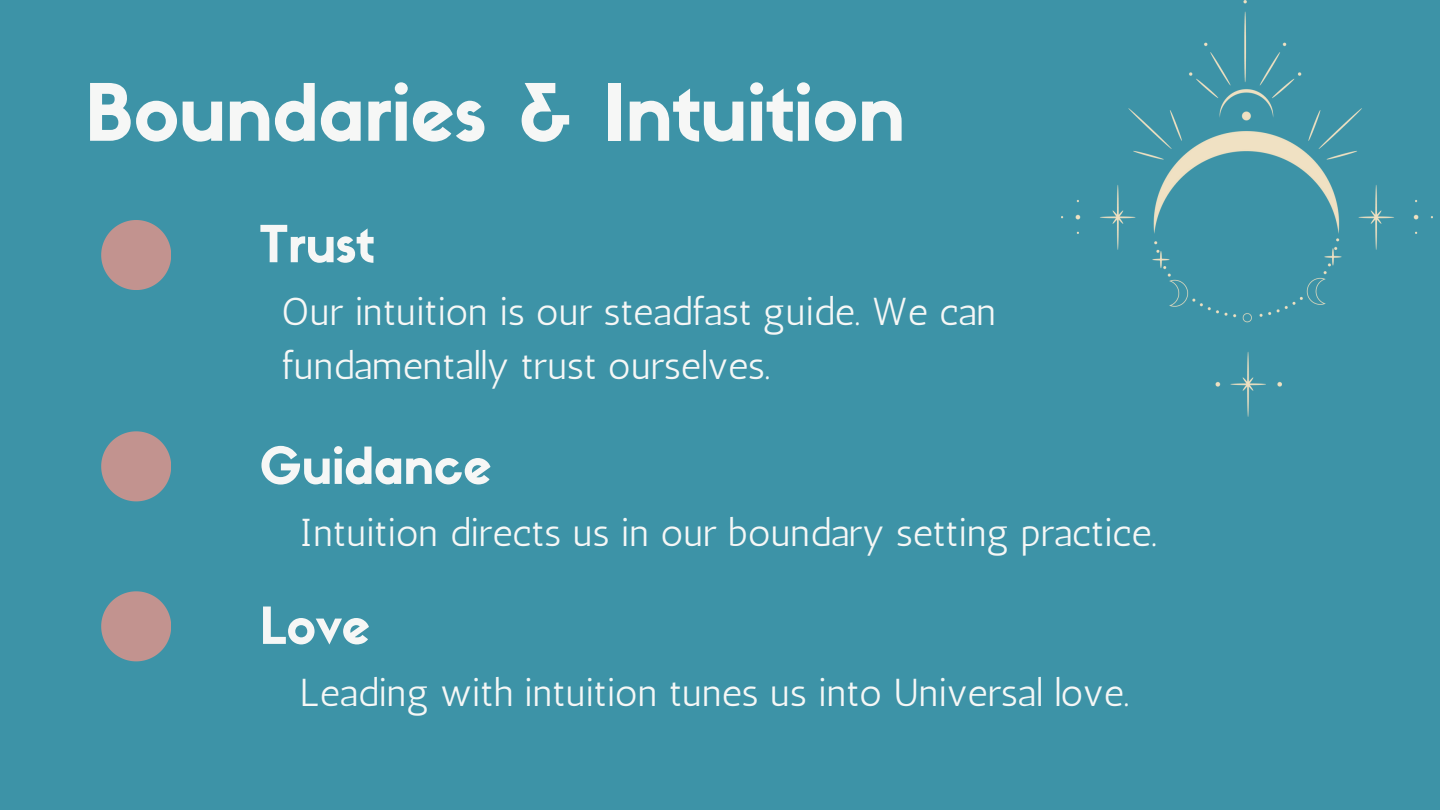
<style>
.page{position:relative;width:1440px;height:810px;background:#3d93a7}
.page>*{position:absolute;margin:0;border:0;box-sizing:border-box;transform-origin:0 0}
.t1{font:77.6px "Sifonn Basic";color:#f6f7f6}
.t2{font:50.2px "Sifonn Basic";color:#f6f7f6}
.t3{font:38.9px/54px "Antic";color:#f6f7f6}
</style>
<div class="page">
<svg style="left:101px;top:220px;width:70px;height:70px"></svg>
<svg style="left:101px;top:431px;width:70px;height:70px"></svg>
<svg style="left:101px;top:591px;width:70px;height:70px"></svg>
<img style="left:1061px;top:0;width:371px;height:416px">
<p class="t1" style="left:85px;top:83px;width:822px">Boundaries &amp; Intuition</p>
<h1 class="t2" style="left:259px;top:225px;width:116px">Trust</h1>
<p class="t3" style="left:282px;top:284px;width:716px">Our intuition is our steadfast guide. We can fundamentally trust ourselves.</p>
<h2 class="t2" style="left:259px;top:446px;width:234px">Guidance</h2>
<p class="t3" style="left:300px;top:506px;width:859px">Intuition directs us in our boundary setting practice.</p>
<p class="t2" style="left:259px;top:606px;width:112px">Love</p>
<h2 class="t3" style="left:300px;top:666px;width:831px">Leading with intuition tunes us into Universal love.</h2>
</div>
